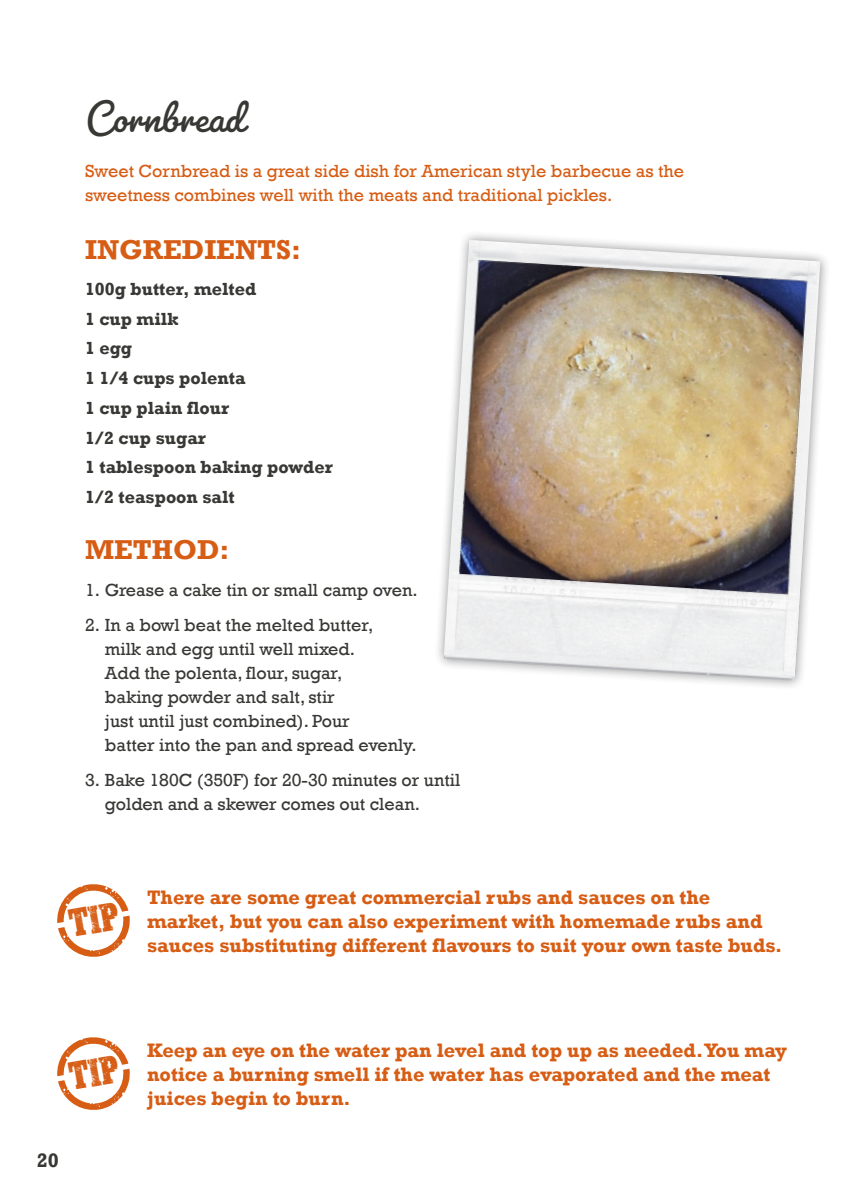
<style>
.page{position:relative;width:842px;height:1191px;background:#fff}
.page>*{position:absolute;margin:0;border:0;box-sizing:border-box;transform-origin:0 0}
.t1{font:48px "Pacifico";color:#383935}
.t2{font:700 28px "Rockwell";color:#d75d14}
.t3{font:700 20px/24px "Rockwell";color:#d75d14}
.t4{font:700 20px "Rockwell";color:#383935}
.t5{font:18px/24px "Rockwell";color:#383935}
.t6{font:18px/24px "Rockwell";color:#d75d14}
.t7{font:700 18px/29.6px "Rockwell";color:#383935}
</style>
<div class="page">
<div style="left:433px;top:230px;width:398px;height:460px;background:#231f20;opacity:.5"></div>
<img style="left:444px;top:240px;width:376px;height:440px">
<svg style="left:57px;top:1037px;width:73px;height:73px"></svg>
<svg style="left:57px;top:884px;width:73px;height:73px"></svg>
<h1 class="t1" style="left:85px;top:87px;width:161px">Cornbread</h1>
<p class="t6" style="left:85px;top:159px;width:601px">Sweet Cornbread is a great side dish for American style barbecue as the sweetness combines well with the meats and traditional pickles.</p>
<h2 class="t2" style="left:85px;top:232px;width:217px">INGREDIENTS:</h2>
<p class="t7" style="left:85px;top:274px;width:249px">100g butter, melted<br>1 cup milk<br>1 egg<br>1 1/4 cups polenta<br>1 cup plain flour<br>1/2 cup sugar<br>1 tablespoon baking powder<br>1/2 teaspoon salt</p>
<h2 class="t2" style="left:85px;top:532px;width:146px">METHOD:</h2>
<p class="t5" style="left:85px;top:578px;width:334px">1. Grease a cake tin or small camp oven.</p>
<p class="t5" style="left:105px;top:613px;width:313px;text-indent:-20px">2. In a bowl beat the melted butter,<br>milk and egg until well mixed.<br>Add the polenta, flour, sugar,<br>baking powder and salt, stir<br>just until just combined). Pour<br>batter into the pan and spread evenly.</p>
<p class="t5" style="left:105px;top:768px;width:357px;text-indent:-20px">3. Bake 180C (350F) for 20-30 minutes or until golden and a skewer comes out clean.</p>
<p class="t3" style="left:147px;top:885px;width:637px">There are some great commercial rubs and sauces on the market, but you can also experiment with homemade rubs and sauces substituting different flavours to suit your own taste buds.</p>
<p class="t4" style="left:37px;top:1148px;width:24px">20</p>
<p class="t3" style="left:147px;top:1038px;width:641px">Keep an eye on the water pan level and top up as needed. You may notice a burning smell if the water has evaporated and the meat juices begin to burn.</p>
</div>
